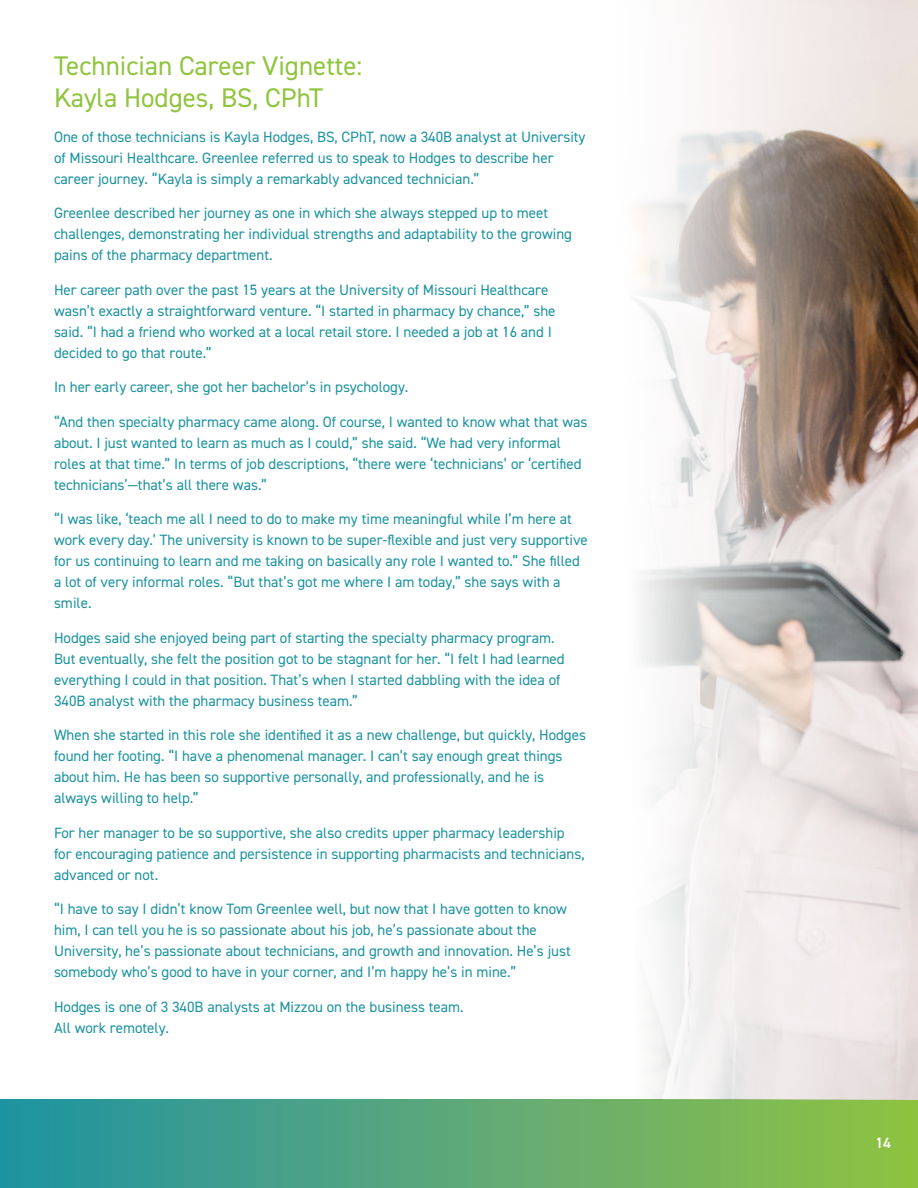
<style>
.page{position:relative;width:918px;height:1188px;background:#fff}
.page>*{position:absolute;margin:0;border:0;box-sizing:border-box;transform-origin:0 0}
.t1{font:27px/32.4px "DIN2014";color:#8fc43e}
.t2{font:15px/21px "DIN2014";color:#1c93a0}
.t3{font:600 15px "DIN2014";color:#fff}
</style>
<div class="page">
<div style="left:0;top:1099px;width:918px;height:89px;background:linear-gradient(to right,#2192a6,#94c144)"></div>
<img style="left:636px;top:0;width:282px;height:1099px">
<h1 class="t1" style="left:54px;top:49px;width:310px">Technician Career Vignette:<br>Kayla Hodges, BS, CPhT</h1>
<p class="t2" style="left:54px;top:126px;width:533px">One of those technicians is Kayla Hodges, BS, CPhT, now a 340B analyst at University of Missouri Healthcare. Greenlee referred us to speak to Hodges to describe her career journey. “Kayla is simply a remarkably advanced technician.”</p>
<p class="t2" style="left:54px;top:202px;width:520px">Greenlee described her journey as one in which she always stepped up to meet challenges, demonstrating her individual strengths and adaptability to the growing pains of the pharmacy department.</p>
<p class="t2" style="left:54px;top:279px;width:503px">Her career path over the past 15 years at the University of Missouri Healthcare wasn’t exactly a straightforward venture. “I started in pharmacy by chance,” she said. “I had a friend who worked at a local retail store. I needed a job at 16 and I decided to go that route.”</p>
<p class="t2" style="left:54px;top:376px;width:356px">In her early career, she got her bachelor’s in psychology.</p>
<p class="t2" style="left:54px;top:411px;width:535px">“And then specialty pharmacy came along. Of course, I wanted to know what that was about. I just wanted to learn as much as I could,” she said. “We had very informal roles at that time.” In terms of job descriptions, “there were ‘technicians’ or ‘certified technicians’—that’s all there was.”</p>
<p class="t2" style="left:54px;top:508px;width:535px">“I was like, ‘teach me all I need to do to make my time meaningful while I’m here at work every day.’ The university is known to be super-flexible and just very supportive for us continuing to learn and me taking on basically any role I wanted to.” She filled a lot of very informal roles. “But that’s got me where I am today,” she says with a smile.</p>
<p class="t2" style="left:54px;top:627px;width:512px">Hodges said she enjoyed being part of starting the specialty pharmacy program.<br>But eventually, she felt the position got to be stagnant for her. “I felt I had learned everything I could in that position. That’s when I started dabbling with the idea of 340B analyst with the pharmacy business team.”</p>
<p class="t2" style="left:54px;top:724px;width:534px">When she started in this role she identified it as a new challenge, but quickly, Hodges found her footing. “I have a phenomenal manager. I can’t say enough great things about him. He has been so supportive personally, and professionally, and he is always willing to help.”</p>
<p class="t2" style="left:54px;top:822px;width:532px">For her manager to be so supportive, she also credits upper pharmacy leadership for encouraging patience and persistence in supporting pharmacists and technicians, advanced or not.</p>
<p class="t2" style="left:54px;top:898px;width:518px">“I have to say I didn’t know Tom Greenlee well, but now that I have gotten to know him, I can tell you he is so passionate about his job, he’s passionate about the University, he’s passionate about technicians, and growth and innovation. He’s just somebody who’s good to have in your corner, and I’m happy he’s in mine.”</p>
<p class="t2" style="left:54px;top:996px;width:411px">Hodges is one of 3 340B analysts at Mizzou on the business team.<br>All work remotely.</p>
<p class="t3" style="left:875px;top:1133px;width:17px">14</p>
</div>
